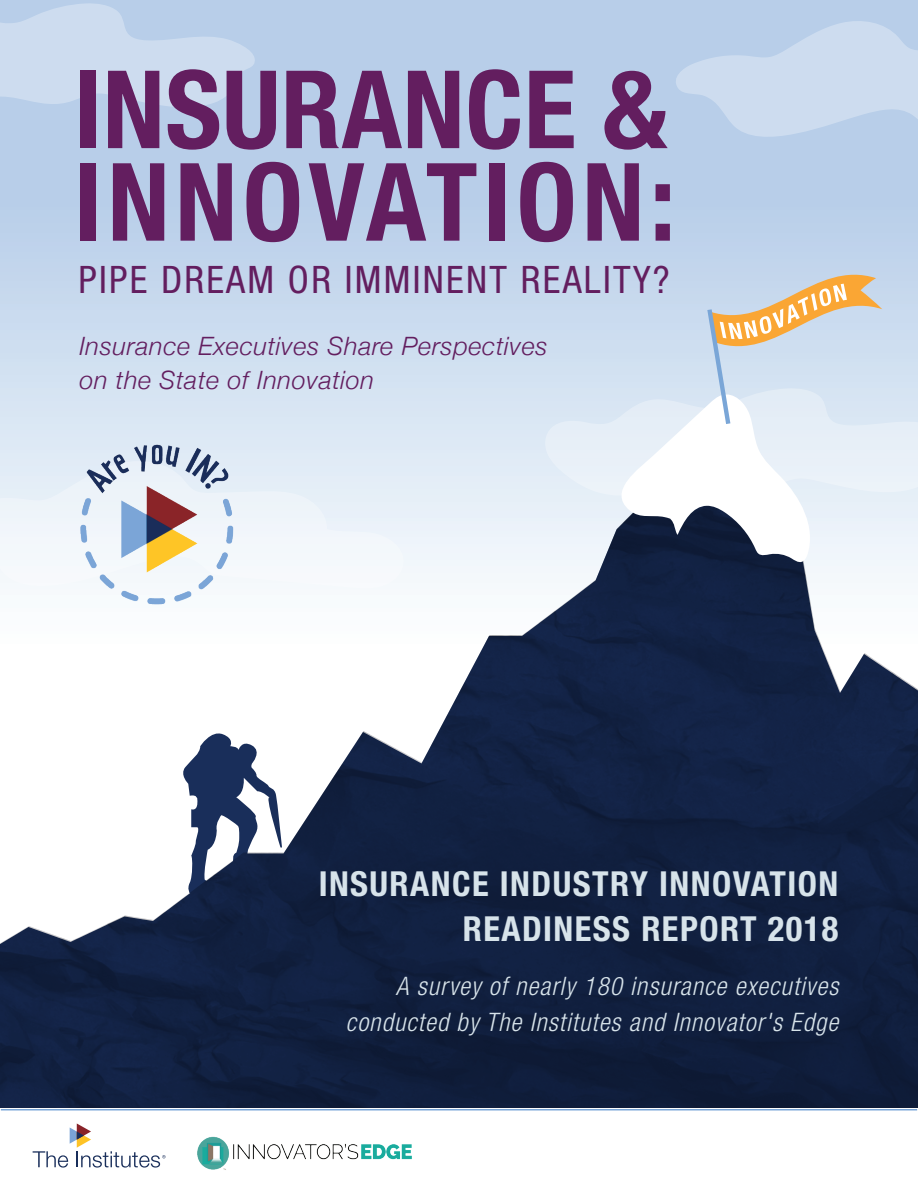
<style>
.page{position:relative;width:918px;height:1188px;background:#fff}
.page>*{position:absolute;margin:0;border:0;box-sizing:border-box;transform-origin:0 0}
.t1{font:700 condensed 108.3px/92.6px "Helvetica Neue LT Std";letter-spacing:.005em;color:#631e5f}
.t2{font:condensed 37.95px "Helvetica Neue LT Std";letter-spacing:.06em;color:#631e5f}
.t3{font:700 condensed 34.5px/45px "Helvetica Neue LT Std";letter-spacing:.04em;color:#d7e3ea;text-align:right}
.t4{font:italic 300 condensed 25.5px/36px "Helvetica Neue LT Std";letter-spacing:.04em;color:#d7e3ea;text-align:right}
.t5{font:italic 300 25.35px/34.5px "Helvetica Neue";letter-spacing:.025em;color:#631e5f}
</style>
<div class="page">
<svg style="left:0;top:0;width:918px;height:417px;background:#bfd3eb"></svg>
<svg style="left:0;top:3px;width:255px;height:108px;background:#c6d7ed"></svg>
<svg style="left:676px;top:21px;width:242px;height:118px;background:#c5d6ec"></svg>
<div style="left:0;top:417px;width:545px;height:42px;background:#dde8f5"></div>
<img style="left:0;top:459px;width:918px;height:649px">
<svg style="left:545px;top:258px;width:373px;height:305px"></svg>
<hr style="left:1px;top:1109px;width:916px;height:1px;background:#7aa6d7">
<svg style="left:33px;top:1123px;width:133px;height:45px"></svg>
<img style="left:197px;top:1136px;width:215px;height:34px">
<img style="left:71px;top:437px;width:173px;height:172px">
<h1 class="t1" style="left:74px;top:62px;width:603px">INSURANCE &amp;<br>INNOVATION:</h1>
<h2 class="t2" style="left:79px;top:258px;width:593px">PIPE DREAM OR IMMINENT REALITY?</h2>
<p class="t5" style="left:79px;top:327px;width:470px">Insurance Executives Share Perspectives on the State of Innovation</p>
<h3 class="t3" style="left:319px;top:861px;width:521px">INSURANCE INDUSTRY INNOVATION<br>READINESS REPORT 2018</h3>
<p class="t4" style="left:346px;top:969px;width:494px">A survey of nearly 180 insurance executives conducted by The Institutes and Innovator's Edge</p>
</div>
